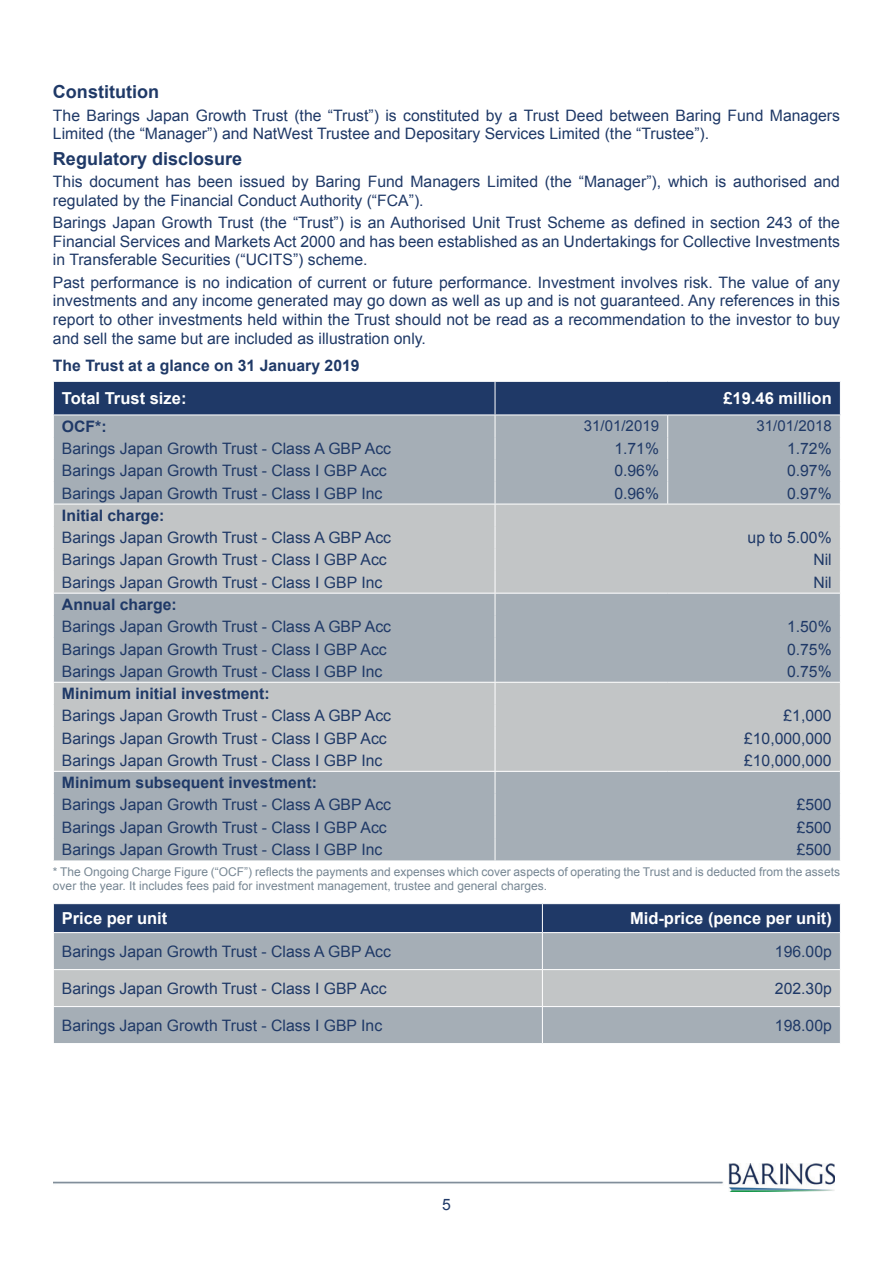
<style>
.page{position:relative;width:893px;height:1264px;background:#fff}
.page>*{position:absolute;margin:0;border:0;box-sizing:border-box;transform-origin:0 0}
.TOCEntry{font:700 18px "Arial";color:#1f3967}
.ID0EDXAI{font:700 16.5px "Arial";color:#fff}
.HeaderRowWhite{font:700 16.5px "Arial";color:#fff}
.HeaderRowRightWhite{font:700 16.5px "Arial";color:#fff}
.ID0EDVAI{font:700 16.5px "Arial";color:#fff}
.BodyText{font:15.75px/18.8px "Arial";color:#1f3967}
.BodyRowLeft{font:15.75px "Arial";color:#1f3967}
.HeaderRowLeftBold{font:700 15.75px "Arial";color:#1f3967}
.AlternateBodyRow{font:15.75px "Arial";color:#1f3967}
.BodyRowRight{font:15.75px "Arial";color:#1f3967}
.ID0EV2AI{font:15.75px "Arial";color:#1f3967}
.PageNumber{font:15.75px "Arial";color:#1f3967}
.HeaderRowRight{font:15px "Arial";color:#1f3967}
.Footnotes{font:12px/14.4px "Arial";color:#768693}
</style>
<div class="page">
<img style="left:53px;top:1164px;width:781px;height:28px">
<svg style="left:53px;top:382px;width:787px;height:478px;background:#a7afb7"></svg>
<hr style="left:53px;top:414px;width:442px;height:1px;background:#fff">
<hr style="left:495px;top:414px;width:172px;height:1px;background:#fff">
<hr style="left:667px;top:414px;width:173px;height:1px;background:#fff">
<hr style="left:53px;top:504px;width:442px;height:1px;background:#fff">
<hr style="left:495px;top:504px;width:172px;height:1px;background:#fff">
<hr style="left:667px;top:504px;width:173px;height:1px;background:#fff">
<hr style="left:53px;top:593px;width:442px;height:1px;background:#fff">
<hr style="left:495px;top:593px;width:172px;height:1px;background:#fff">
<hr style="left:667px;top:593px;width:173px;height:1px;background:#fff">
<hr style="left:53px;top:682px;width:442px;height:1px;background:#fff">
<hr style="left:495px;top:682px;width:172px;height:1px;background:#fff">
<hr style="left:667px;top:682px;width:173px;height:1px;background:#fff">
<hr style="left:53px;top:771px;width:442px;height:1px;background:#fff">
<hr style="left:495px;top:771px;width:172px;height:1px;background:#fff">
<hr style="left:667px;top:771px;width:173px;height:1px;background:#fff">
<div style="left:54px;top:933px;width:785px;height:110px;background:#a5aeb6"></div>
<div style="left:54px;top:970px;width:785px;height:36px;background:#c2c5c6"></div>
<div style="left:53px;top:904px;width:787px;height:28px;background:#1f3967"></div>
<hr style="left:541px;top:933px;width:1px;height:36px;background:#fff">
<hr style="left:541px;top:970px;width:1px;height:36px;background:#fff">
<hr style="left:541px;top:1007px;width:1px;height:36px;background:#fff">
<hr style="left:53px;top:969px;width:489px;height:1px;background:#fff">
<hr style="left:542px;top:969px;width:298px;height:1px;background:#fff">
<hr style="left:53px;top:1006px;width:489px;height:1px;background:#fff">
<hr style="left:542px;top:1006px;width:298px;height:1px;background:#fff">
<p class="TOCEntry" style="left:53px;top:79px;width:107px">Constitution</p>
<p class="BodyText" style="left:53px;top:106px;width:788px">The Barings Japan Growth Trust (the “Trust”) is constituted by a Trust Deed between Baring Fund Managers<br>Limited (the “Manager”) and NatWest Trustee and Depositary Services Limited (the “Trustee”).</p>
<p class="TOCEntry" style="left:53px;top:146px;width:191px">Regulatory disclosure</p>
<p class="BodyText" style="left:53px;top:172px;width:788px">This document has been issued by Baring Fund Managers Limited (the “Manager”), which is authorised and regulated by the Financial Conduct Authority (“FCA”).</p>
<p class="BodyText" style="left:53px;top:213px;width:788px;text-align:justify">Barings Japan Growth Trust (the “Trust”) is an Authorised Unit Trust Scheme as defined in section 243 of the Financial Services and Markets Act 2000 and has been established as an Undertakings for Collective Investments in Transferable Securities (“UCITS”) scheme.</p>
<p class="BodyText" style="left:53px;top:273px;width:788px;text-align:justify">Past performance is no indication of current or future performance. Investment involves risk. The value of any investments and any income generated may go down as well as up and is not guaranteed. Any references in this report to other investments held within the Trust should not be read as a recommendation to the investor to buy and sell the same but are included as illustration only.</p>
<p class="HeaderRowLeftBold" style="left:53px;top:355px;width:308px">The Trust at a glance on 31 January 2019</p>
<p class="HeaderRowWhite" style="left:62px;top:387px;width:126px">Total Trust size:</p>
<p class="HeaderRowRightWhite" style="left:723px;top:387px;width:110px">£19.46 million</p>
<p class="HeaderRowLeftBold" style="left:62px;top:415px;width:46px">OCF*:</p>
<p class="HeaderRowRight" style="left:583px;top:416px;width:77px">31/01/2019</p>
<p class="HeaderRowRight" style="left:756px;top:416px;width:77px">31/01/2018</p>
<p class="BodyRowLeft" style="left:62px;top:438px;width:330px">Barings Japan Growth Trust - Class A GBP Acc</p>
<p class="BodyRowRight" style="left:614px;top:438px;width:46px">1.71%</p>
<p class="BodyRowRight" style="left:786px;top:438px;width:46px">1.72%</p>
<p class="BodyRowLeft" style="left:62px;top:460px;width:326px">Barings Japan Growth Trust - Class I GBP Acc</p>
<p class="BodyRowRight" style="left:614px;top:460px;width:46px">0.96%</p>
<p class="BodyRowRight" style="left:786px;top:460px;width:46px">0.97%</p>
<p class="BodyRowLeft" style="left:62px;top:482px;width:322px">Barings Japan Growth Trust - Class I GBP Inc</p>
<p class="BodyRowRight" style="left:614px;top:482px;width:46px">0.96%</p>
<p class="BodyRowRight" style="left:786px;top:482px;width:46px">0.97%</p>
<p class="HeaderRowLeftBold" style="left:62px;top:504px;width:104px">Initial charge:</p>
<p class="BodyRowLeft" style="left:62px;top:527px;width:330px">Barings Japan Growth Trust - Class A GBP Acc</p>
<p class="BodyRowRight" style="left:747px;top:527px;width:86px">up to 5.00%</p>
<p class="BodyRowLeft" style="left:62px;top:549px;width:326px">Barings Japan Growth Trust - Class I GBP Acc</p>
<p class="BodyRowRight" style="left:813px;top:549px;width:20px">Nil</p>
<p class="BodyRowLeft" style="left:62px;top:571px;width:322px">Barings Japan Growth Trust - Class I GBP Inc</p>
<p class="BodyRowRight" style="left:813px;top:571px;width:20px">Nil</p>
<p class="HeaderRowLeftBold" style="left:62px;top:593px;width:116px">Annual charge:</p>
<p class="BodyRowLeft" style="left:62px;top:616px;width:330px">Barings Japan Growth Trust - Class A GBP Acc</p>
<p class="BodyRowRight" style="left:786px;top:616px;width:46px">1.50%</p>
<p class="BodyRowLeft" style="left:62px;top:638px;width:326px">Barings Japan Growth Trust - Class I GBP Acc</p>
<p class="BodyRowRight" style="left:786px;top:638px;width:46px">0.75%</p>
<p class="BodyRowLeft" style="left:62px;top:660px;width:322px">Barings Japan Growth Trust - Class I GBP Inc</p>
<p class="BodyRowRight" style="left:786px;top:660px;width:46px">0.75%</p>
<p class="HeaderRowLeftBold" style="left:62px;top:682px;width:209px">Minimum initial investment:</p>
<p class="BodyRowLeft" style="left:62px;top:705px;width:330px">Barings Japan Growth Trust - Class A GBP Acc</p>
<p class="BodyRowRight" style="left:783px;top:705px;width:50px">£1,000</p>
<p class="BodyRowLeft" style="left:62px;top:727px;width:326px">Barings Japan Growth Trust - Class I GBP Acc</p>
<p class="BodyRowRight" style="left:743px;top:727px;width:89px">£10,000,000</p>
<p class="BodyRowLeft" style="left:62px;top:749px;width:322px">Barings Japan Growth Trust - Class I GBP Inc</p>
<p class="BodyRowRight" style="left:743px;top:749px;width:89px">£10,000,000</p>
<p class="HeaderRowLeftBold" style="left:62px;top:771px;width:256px">Minimum subsequent investment:</p>
<p class="BodyRowLeft" style="left:62px;top:794px;width:330px">Barings Japan Growth Trust - Class A GBP Acc</p>
<p class="BodyRowRight" style="left:796px;top:794px;width:37px">£500</p>
<p class="BodyRowLeft" style="left:62px;top:816px;width:326px">Barings Japan Growth Trust - Class I GBP Acc</p>
<p class="BodyRowRight" style="left:796px;top:816px;width:37px">£500</p>
<p class="BodyRowLeft" style="left:62px;top:838px;width:322px">Barings Japan Growth Trust - Class I GBP Inc</p>
<p class="BodyRowRight" style="left:796px;top:838px;width:37px">£500</p>
<p class="Footnotes" style="left:53px;top:864px;width:788px">* The Ongoing Charge Figure (“OCF”) reflects the payments and expenses which cover aspects of operating the Trust and is deducted from the assets over the year. It includes fees paid for investment management, trustee and general charges.</p>
<p class="ID0EDVAI" style="left:62px;top:906px;width:107px">Price per unit</p>
<p class="ID0EDXAI" style="left:629px;top:906px;width:203px">Mid-price (pence per unit)</p>
<p class="AlternateBodyRow" style="left:62px;top:940px;width:330px">Barings Japan Growth Trust - Class A GBP Acc</p>
<p class="ID0EV2AI" style="left:774px;top:940px;width:58px">196.00p</p>
<p class="AlternateBodyRow" style="left:62px;top:977px;width:326px">Barings Japan Growth Trust - Class I GBP Acc</p>
<p class="ID0EV2AI" style="left:774px;top:977px;width:58px">202.30p</p>
<p class="AlternateBodyRow" style="left:62px;top:1014px;width:322px">Barings Japan Growth Trust - Class I GBP Inc</p>
<p class="ID0EV2AI" style="left:774px;top:1014px;width:58px">198.00p</p>
<p class="PageNumber" style="left:442px;top:1193px;width:10px">5</p>
</div>
